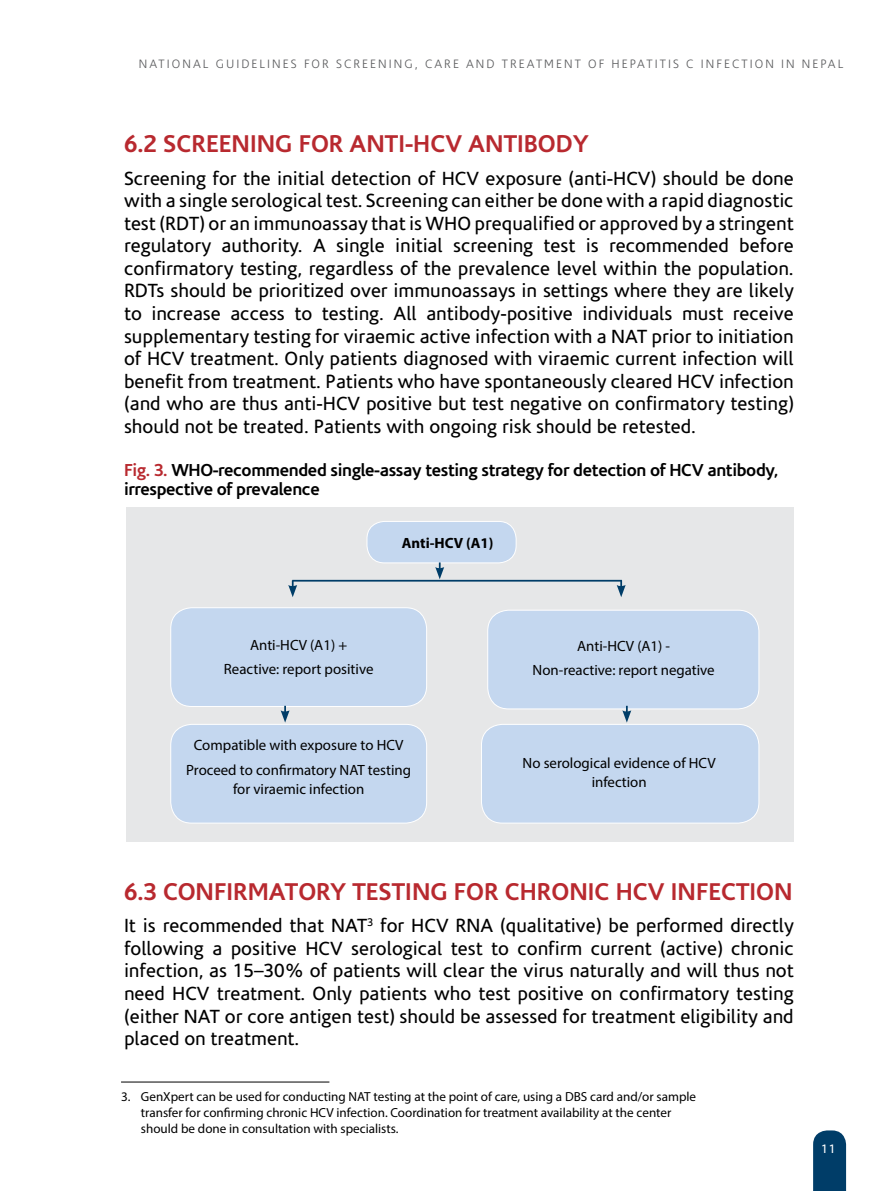
<style>
.page{position:relative;width:893px;height:1191px;background:#fff}
.page>*{position:absolute;margin:0;border:0;box-sizing:border-box;transform-origin:0 0}
.t1{font:700 24.5px "Corisande";color:#b8292f}
.t2{font:19.25px/22.6px "Corisande";color:#000;text-align:justify}
.t3{font:700 17.5px/19.2px "Corisande";letter-spacing:-.02em;color:#000}
.t4{font:14.88px/24.2px "Myriad Pro";color:#000;text-align:center}
.t5{font:700 14.88px "Myriad Pro";color:#000}
.t6{font:13.12px/15.8px "Myriad Pro";color:#000}
.t7{font:300 12.25px "Corisande";letter-spacing:.17em;color:#58595b}
.t8{font:12.25px "Corisande";color:#fff}
.s1{color:#b8292f}
</style>
<div class="page">
<svg style="left:813px;top:1130px;width:33px;height:61px;background:#0c466f"></svg>
<div style="left:126px;top:508px;width:668px;height:334px;background:#e6e7e8"></div>
<div style="left:367px;top:521px;width:149px;height:42px;background:#c4d7ef;border-radius:18px"></div>
<div style="left:367px;top:521px;width:150px;height:42px;border:1px solid #fff;border-radius:18px"></div>
<div style="left:171px;top:608px;width:256px;height:98px;background:#c4d7ef;border-radius:21px"></div>
<div style="left:170px;top:607px;width:257px;height:100px;border:1px solid #fff;border-radius:21px"></div>
<div style="left:488px;top:610px;width:271px;height:99px;background:#c4d7ef;border-radius:21px"></div>
<div style="left:487px;top:610px;width:272px;height:99px;border:1px solid #fff;border-radius:21px"></div>
<div style="left:171px;top:724px;width:256px;height:99px;background:#c4d7ef;border-radius:21px"></div>
<div style="left:170px;top:724px;width:257px;height:99px;border:1px solid #fff;border-radius:21px"></div>
<div style="left:481px;top:724px;width:278px;height:99px;background:#c4d7ef;border-radius:21px"></div>
<div style="left:481px;top:724px;width:278px;height:99px;border:1px solid #fff;border-radius:21px"></div>
<svg style="left:435px;top:562px;width:9px;height:17px"></svg>
<svg style="left:288px;top:580px;width:9px;height:17px"></svg>
<svg style="left:281px;top:706px;width:9px;height:16px"></svg>
<svg style="left:622px;top:706px;width:9px;height:16px"></svg>
<svg style="left:617px;top:580px;width:9px;height:17px"></svg>
<hr style="left:292px;top:580px;width:330px;height:1px;background:#003d68">
<hr style="left:121px;top:1081px;width:208px;height:1px;background:#000">
<p class="t7" style="left:139px;top:58px;width:706px">NATIONAL GUIDELIN ES FOR SCREEN ING , CARE AN D TREATMENT OF HEPATITIS C IN FECTION IN NEPAL</p>
<p class="t1" style="left:124px;top:129px;width:240px">6.2 Screening for anti</p>
<p class="t1" style="left:405px;top:129px;width:78px">-HCV antib</p>
<p class="t1" style="left:538px;top:129px;width:53px">ody</p>
<p class="t2" style="left:124px;top:167px;width:671px">Screening for the initial detection of HCV exposure (anti-HCV) should be done with a single serological test. Screening can either be done with a rapid diagnostic test (RDT) or an immunoassay that is WHO prequalified or approved by a stringent regulatory authority. A single initial screening test is recommended before confirmatory testing, regardless of the prevalence level within the population.<br>RDTs should be prioritized over immunoassays in settings where they are likely to increase access to testing. All antibody-positive individuals must receive supplementary testing for viraemic active infection with a NAT prior to initiation of HCV treatment. Only patients diagnosed with viraemic current infection will benefit from treatment. Patients who have spontaneously cleared HCV infection (and who are thus anti-HCV positive but test negative on confirmatory testing) should not be treated. Patients with ongoing risk should be retested.</p>
<p class="t3" style="left:124px;top:460px;width:655px"><span class="s1">Fig. 3.</span> WHO-recommended single-assay testing strategy for detection of HCV antibody, irrespective of prevalence</p>
<p class="t5" style="left:402px;top:533px;width:93px">Anti-HCV (A1)</p>
<p class="t4" style="left:224px;top:632px;width:151px">Anti-HCV (A1) +<br>Reactive: report positive</p>
<p class="t4" style="left:533px;top:633px;width:184px">Anti-HCV (A1) -<br>Non-reactive: report negative</p>
<p class="t4" style="left:186px;top:733px;width:226px">Compatible with exposure to HCV<br>Proceed to confirmatory NAT testing</p>
<p class="t4" style="left:233px;top:776px;width:133px">for viraemic infection</p>
<p class="t4" style="left:523px;top:752px;width:195px;line-height:19.2px">No serological evidence of HCV infection</p>
<p class="t1" style="left:124px;top:877px;width:268px">6.3 Con firmatory testin</p>
<p class="t1" style="left:430px;top:877px;width:153px">g for chronic</p>
<p class="t1" style="left:616px;top:877px;width:174px">HCV infection</p>
<p class="t2" style="left:124px;top:914px;width:671px">I t is recommended that NAT<sup>3</sup> for HCV RNA (qualitative) be performed directly following a positive HCV serological test to confirm current (active) chronic infection, as 15–30% of patients will clear the virus naturally and will thus not need HCV treatment. Only patients who test positive on confirmatory testing (either NAT or core antigen test) should be assessed for treatment eligibility and placed on treatment.</p>
<p class="t6" style="left:141px;top:1088px;width:557px;text-indent:-20px">3. GenXpert can be used for conducting NAT testing at the point of care, using a DBS card and/or sample transfer for confirming chronic HCV infection. Coordination for treatment availability at the center should be done in consultation with specialists.</p>
<p class="t8" style="left:821px;top:1142px;width:16px">11</p>
</div>
